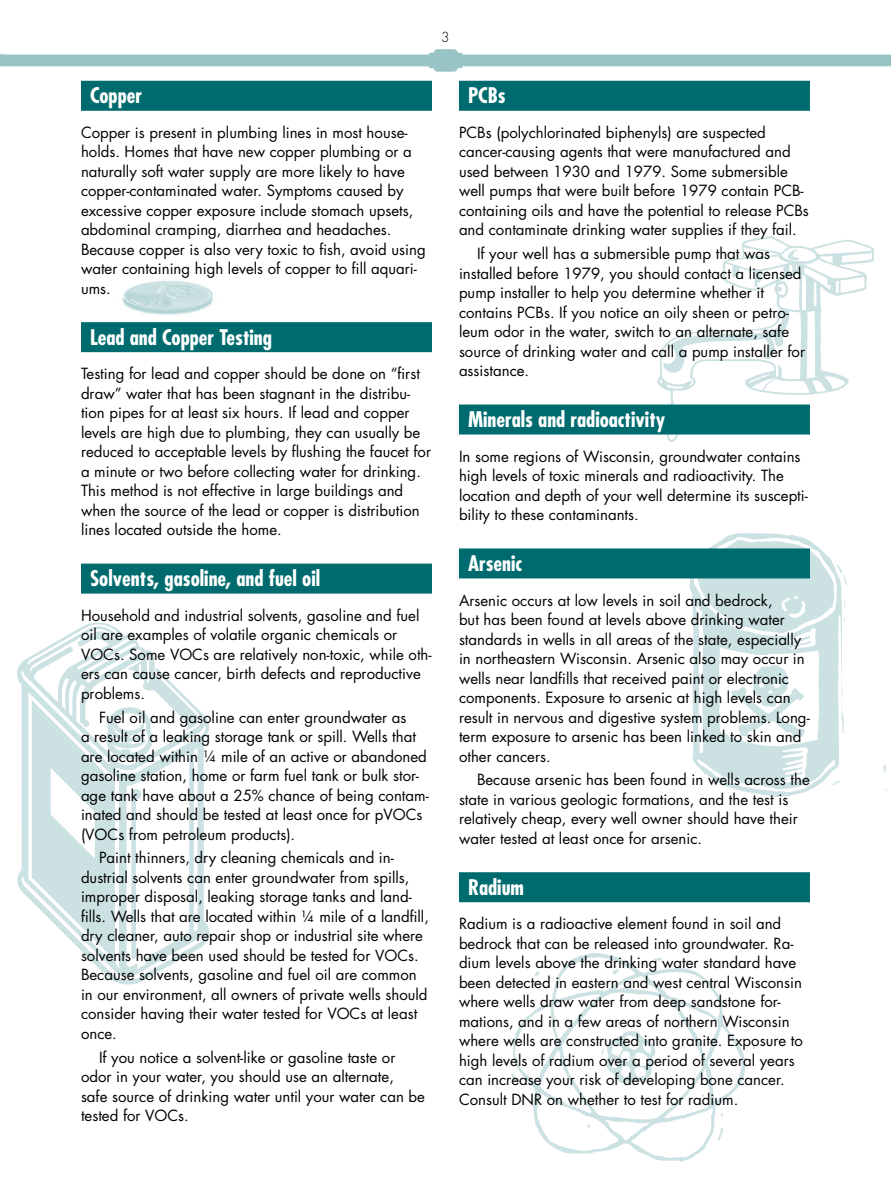
<style>
.page{position:relative;width:891px;height:1188px;background:#fff}
.page>*{position:absolute;margin:0;border:0;box-sizing:border-box;transform-origin:0 0}
.t1{font:700 condensed 21px "Futura";color:#fff}
.t2{font:15px/19.5px "Futura";color:#000}
.t3{font:300 13.5px "Futura";color:#000}
</style>
<div class="page">
<svg style="left:0;top:49px;width:891px;height:23px"></svg>
<svg style="left:658px;top:236px;width:216px;height:206px"></svg>
<svg style="left:659px;top:238px;width:213px;height:156px"></svg>
<svg style="left:667px;top:435px;width:10px;height:5px"></svg>
<svg style="left:690px;top:533px;width:157px;height:263px"></svg>
<svg style="left:19px;top:623px;width:189px;height:359px"></svg>
<img style="left:122px;top:281px;width:91px;height:34px">
<svg style="left:752px;top:1044px;width:3px;height:5px"></svg>
<svg style="left:506px;top:956px;width:237px;height:204px"></svg>
<svg style="left:884px;top:764px;width:2px;height:8px"></svg>
<div style="left:81px;top:81px;width:351px;height:30px;background:#006b6e"></div>
<div style="left:81px;top:322px;width:351px;height:30px;background:#006b6e"></div>
<div style="left:81px;top:564px;width:351px;height:30px;background:#006b6e"></div>
<div style="left:459px;top:81px;width:351px;height:30px;background:#006b6e"></div>
<div style="left:459px;top:405px;width:351px;height:30px;background:#006b6e"></div>
<div style="left:459px;top:548px;width:351px;height:30px;background:#006b6e"></div>
<div style="left:459px;top:872px;width:351px;height:30px;background:#006b6e"></div>
<p class="t3" style="left:441px;top:28px;width:10px">3</p>
<h1 class="t1" style="left:90px;top:82px;width:54px">Copper</h1>
<p class="t2" style="left:81px;top:122px;width:346px">Copper is present in plumbing lines in most house&shy;holds. Homes that have new copper plumbing or a naturally soft water supply are more likely to have copper-contaminated water. Symptoms caused by excessive copper exposure include stomach upsets, abdominal cramping, diarrhea and headaches.<br>Because copper is also very toxic to fish, avoid using water containing high levels of copper to fill aquari&shy;ums.</p>
<h1 class="t1" style="left:90px;top:323px;width:184px">Lead and Copper Testing</h1>
<p class="t2" style="left:81px;top:364px;width:352px">Testing for lead and copper should be done on “first draw” water that has been stagnant in the distribu&shy;tion pipes for at least six hours. If lead and copper levels are high due to plumbing, they can usually be reduced to acceptable levels by flushing the faucet for a minute or two before collecting water for drinking.<br>This method is not effective in large buildings and when the source of the lead or copper is distribution lines located outside the home.</p>
<h1 class="t1" style="left:90px;top:565px;width:232px">Solvents, gasoline, and fuel oil</h1>
<p class="t2" style="left:81px;top:605px;width:352px">Household and industrial solvents, gasoline and fuel oil are examples of volatile organic chemicals or VOCs. Some VOCs are relatively non-toxic, while oth&shy;ers can cause cancer, birth defects and reproductive problems.</p>
<p class="t2" style="left:81px;top:707px;width:349px;text-indent:18px">Fuel oil and gasoline can enter groundwater as<br>a result of a leaking storage tank or spill. Wells that are located within ¼ mile of an active or abandoned gasoline station, home or farm fuel tank or bulk stor&shy;age tank have about a 25% chance of being contam&shy;inated and should be tested at least once for pVOCs (VOCs from petroleum products).</p>
<p class="t2" style="left:81px;top:848px;width:349px;text-indent:18px">Paint thinners, dry cleaning chemicals and in&shy;dustrial solvents can enter groundwater from spills, improper disposal, leaking storage tanks and land&shy;fills. Wells that are located within ¼ mile of a landfill, dry cleaner, auto repair shop or industrial site where solvents have been used should be tested for VOCs.<br>Because solvents, gasoline and fuel oil are common in our environment, all owners of private wells should consider having their water tested for VOCs at least once.</p>
<p class="t2" style="left:81px;top:1047px;width:346px;text-indent:18px">If you notice a solvent-like or gasoline taste or odor in your water, you should use an alternate,<br>safe source of drinking water until your water can be tested for VOCs.</p>
<h1 class="t1" style="left:468px;top:82px;width:39px">PCBs</h1>
<p class="t2" style="left:459px;top:122px;width:351px">PCBs (polychlorinated biphenyls) are suspected cancer-causing agents that were manufactured and used between 1930 and 1979. Some submersible well pumps that were built before 1979 contain PCB&shy;containing oils and have the potential to release PCBs and contaminate drinking water supplies if they fail.</p>
<p class="t2" style="left:459px;top:244px;width:348px;text-indent:18px">If your well has a submersible pump that was installed before 1979, you should contact a licensed pump installer to help you determine whether it contains PCBs. If you notice an oily sheen or petro&shy;leum odor in the water, switch to an alternate, safe source of drinking water and call a pump installer for assistance.</p>
<h1 class="t1" style="left:468px;top:406px;width:199px">Minerals and radioactivity</h1>
<p class="t2" style="left:459px;top:446px;width:350px">In some regions of Wisconsin, groundwater contains high levels of toxic minerals and radioactivity. The location and depth of your well determine its suscepti&shy;bility to these contaminants.</p>
<h1 class="t1" style="left:468px;top:550px;width:56px">Arsenic</h1>
<p class="t2" style="left:459px;top:590px;width:352px">Arsenic occurs at low levels in soil and bedrock,<br>but has been found at levels above drinking water standards in wells in all areas of the state, especially in northeastern Wisconsin. Arsenic also may occur in wells near landfills that received paint or electronic components. Exposure to arsenic at high levels can result in nervous and digestive system problems. Long&shy;term exposure to arsenic has been linked to skin and other cancers.</p>
<p class="t2" style="left:459px;top:770px;width:352px;text-indent:18px">Because arsenic has been found in wells across the state in various geologic formations, and the test is relatively cheap, every well owner should have their water tested at least once for arsenic.</p>
<h1 class="t1" style="left:468px;top:873px;width:58px">Radium</h1>
<p class="t2" style="left:459px;top:914px;width:345px">Radium is a radioactive element found in soil and bedrock that can be released into groundwater. Ra&shy;dium levels above the drinking water standard have been detected in eastern and west central Wisconsin where wells draw water from deep sandstone for&shy;mations, and in a few areas of northern Wisconsin where wells are constructed into granite. Exposure to high levels of radium over a period of several years can increase your risk of developing bone cancer.<br>Consult DNR on whether to test for radium.</p>
</div>
